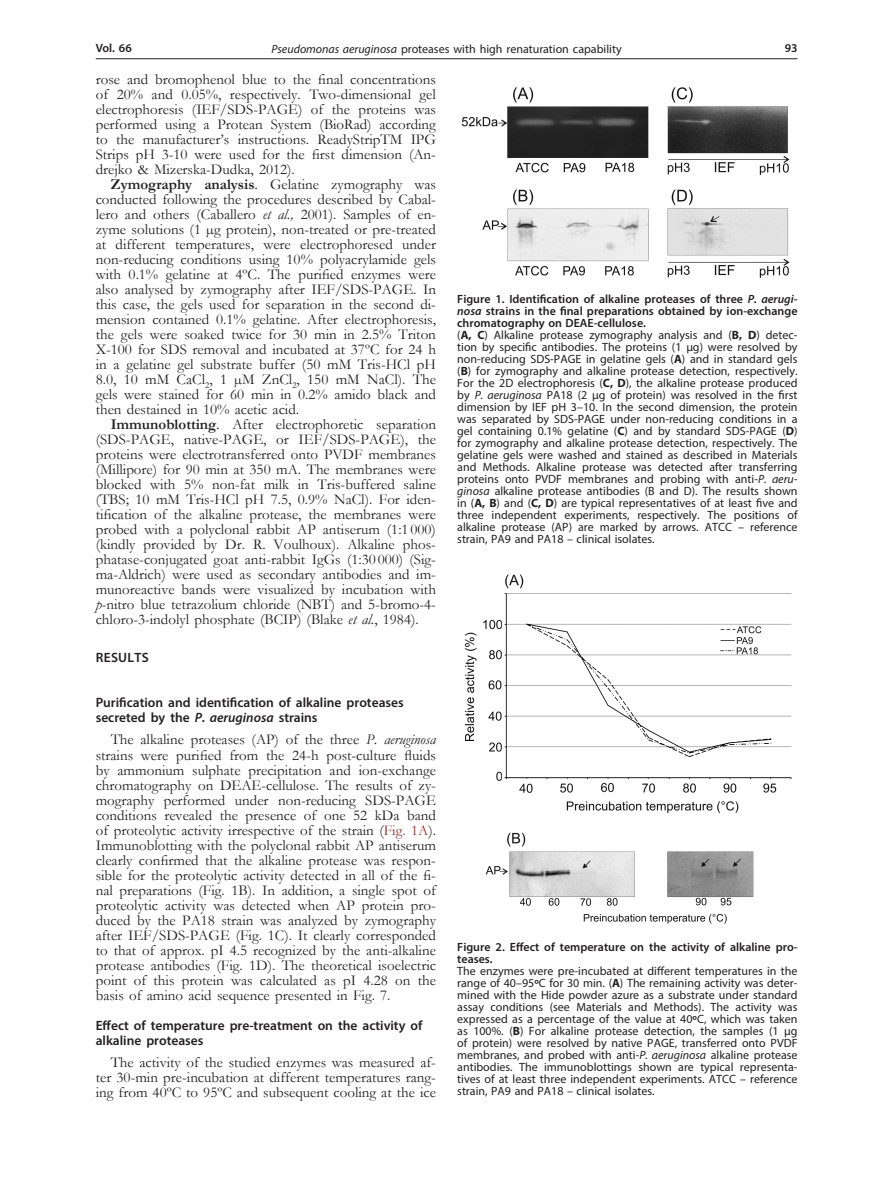
<style>
.page{position:relative;width:872px;height:1191px;background:#fff}
.page>*{position:absolute;margin:0;border:0;box-sizing:border-box;transform-origin:0 0}
.Body_tekst{font:15px/15px "Garamond";color:#231f20;text-align:justify}
.Tytul_2{font:600 13.5px/15px "Myriad Pro";color:#231f20}
.Tytul_1{font:600 13.5px "Myriad Pro";letter-spacing:.02em;color:#231f20}
.Figure_1{font:12px/12px "Myriad Pro";color:#231f20;text-align:justify}
.Figure{font:600 12px/12px "Myriad Pro";color:#231f20;text-align:justify}
.s1{font-style:italic}
.s2{font-weight:700}
.s3{color:#9f2d26}
.s4{font-weight:600}
</style>
<div class="page">
<hr style="left:96px;top:58px;width:701px;height:1px;background:#231f20">
<img style="left:461px;top:87px;width:329px;height:191px">
<img style="left:464px;top:574px;width:328px;height:350px">
<p class="Figure" style="left:96px;top:42px;width:38px">Vol. 66</p>
<p class="Figure_1" style="left:271px;top:43px;width:352px"><span class="s1">Pseudomonas aeruginosa</span> proteases with high renaturation capability</p>
<p class="Figure" style="left:784px;top:42px;width:14px">93</p>
<p class="Body_tekst" style="left:96px;top:72px;width:342px">rose and bromophenol blue to the final concentrations of 20% and 0.05%, respectively. Two-dimensional gel electrophoresis (IEF/SDS-PAGE) of the proteins was performed using a Protean System (BioRad) according to the manufacturer’s instructions. ReadyStripTM IPG Strips pH 3-10 were used for the first dimension (An&shy;drejko &amp; Mizerska-Dudka, 2012).</p>
<p class="Body_tekst" style="left:96px;top:177px;width:342px;text-indent:15px"><span class="s2">Zymography analysis</span><span class="s1">.</span> Gelatine zymography was conducted following the procedures described by Cabal&shy;lero and others (Caballero <span class="s1">et al.,</span> 2001). Samples of en&shy;zyme solutions (1 µg protein), non-treated or pre-treated at different temperatures, were electrophoresed under non-reducing conditions using 10% polyacrylamide gels with 0.1% gelatine at 4ºC. The purified enzymes were also analysed by zymography after IEF/SDS-PAGE. In this case, the gels used for separation in the second di&shy;mension contained 0.1% gelatine. After electrophoresis, the gels were soaked twice for 30 min in 2.5% Triton X-100 for SDS removal and incubated at 37ºC for 24 h in a gelatine gel substrate buffer (50 mM Tris-HCl pH 8.0, 10 mM CaCl<sub>2</sub>, 1 µM ZnCl<sub>2</sub>, 150 mM NaCl). The gels were stained for 60 min in 0.2% amido black and then destained in 10% acetic acid.</p>
<p class="Body_tekst" style="left:96px;top:417px;width:342px;text-indent:15px"><span class="s2">Immunoblotting</span><span class="s1">.</span> After electrophoretic separation (SDS-PAGE, native-PAGE, or IEF/SDS-PAGE), the proteins were electrotransferred onto PVDF membranes (Millipore) for 90 min at 350 mA. The membranes were blocked with 5% non-fat milk in Tris-buffered saline (TBS; 10 mM Tris-HCl pH 7.5, 0.9% NaCl). For iden&shy;tification of the alkaline protease, the membranes were probed with a polyclonal rabbit AP antiserum (1:1 000) (kindly provided by Dr. R. Voulhoux). Alkaline phos&shy;phatase-conjugated goat anti-rabbit IgGs (1:30 000) (Sig&shy;ma-Aldrich) were used as secondary antibodies and im&shy;munoreactive bands were visualized by incubation with <span class="s1">p</span>-nitro blue tetrazolium chloride (NBT) and 5-bromo-4- chloro-3-indolyl phosphate (BCIP) (Blake <span class="s1">et al.</span>, 1984).</p>
<p class="Tytul_1" style="left:96px;top:649px;width:55px">RESULTS</p>
<p class="Tytul_2" style="left:96px;top:694px;width:309px">Purification and identification of alkaline proteases secreted by the <span class="s1">P. aeruginosa</span> strains</p>
<p class="Body_tekst" style="left:96px;top:732px;width:342px;text-indent:15px">The alkaline proteases (AP) of the three <span class="s1">P. aeruginosa </span>strains were purified from the 24-h post-culture fluids by ammonium sulphate precipitation and ion-exchange chromatography on DEAE-cellulose. The results of zy&shy;mography performed under non-reducing SDS-PAGE conditions revealed the presence of one 52 kDa band of proteolytic activity irrespective of the strain (<span class="s3">Fig. 1A</span>).<br>Immunoblotting with the polyclonal rabbit AP antiserum clearly confirmed that the alkaline protease was respon&shy;sible for the proteolytic activity detected in all of the fi&shy;nal preparations (Fig. 1B). In addition, a single spot of proteolytic activity was detected when AP protein pro&shy;duced by the PA18 strain was analyzed by zymography after IEF/SDS-PAGE (Fig. 1C). It clearly corresponded to that of approx. pI 4.5 recognized by the anti-alkaline protease antibodies (Fig. 1D). The theoretical isoelectric point of this protein was calculated as pI 4.28 on the basis of amino acid sequence presented in Fig. 7.</p>
<p class="Tytul_2" style="left:96px;top:1017px;width:328px">Effect of temperature pre-treatment on the activity of alkaline proteases</p>
<p class="Body_tekst" style="left:96px;top:1054px;width:342px;text-indent:15px">The activity of the studied enzymes was measured af&shy;ter 30-min pre-incubation at different temperatures rang&shy;ing from 40ºC to 95ºC and subsequent cooling at the ice</p>
<p class="Figure" style="left:457px;top:293px;width:342px">Figure 1. Identification of alkaline proteases of three <span class="s1">P. aerugi&shy;nosa</span> strains in the final preparations obtained by ion-exchange chromatography on DEAE-cellulose.</p>
<p class="Figure_1" style="left:457px;top:329px;width:342px">(<span class="s2">A, C</span>) Alkaline protease zymography analysis and (<span class="s2">B, D</span>) detec&shy;tion by specific antibodies. The proteins (1 µg) were resolved by non-reducing SDS-PAGE in gelatine gels (<span class="s2">A</span>) and in standard gels (<span class="s2">B</span>) for zymography and alkaline protease detection, respectively.<br>For the 2D electrophoresis (<span class="s2">C, D</span>), the alkaline protease produced by <span class="s1">P. aeruginosa</span> PA18 (2 µg of protein) was resolved in the first dimension by IEF pH 3–10. In the second dimension, the protein was separated by SDS-PAGE under non-reducing conditions in a gel containing 0.1% gelatine (<span class="s2">C</span>) and by standard SDS-PAGE (<span class="s2">D</span>) for zymography and alkaline protease detection, respectively. The gelatine gels were washed and stained as described in Materials and Methods. Alkaline protease was detected after transferring proteins onto PVDF membranes and probing with anti-<span class="s1">P. aeru&shy;ginosa</span> alkaline protease antibodies (B and D). The results shown in (<span class="s2">A, B</span>) and (<span class="s2">C, D</span>) are typical representatives of at least five and three independent experiments, respectively. The positions of alkaline protease (AP) are marked by arrows. ATCC – reference strain, PA9 and PA18 – clinical isolates.</p>
<p class="Figure" style="left:457px;top:940px;width:342px">Figure 2. Effect of temperature on the activity of alkaline pro&shy;teases.</p>
<p class="Figure_1" style="left:457px;top:964px;width:342px">The enzymes were pre-incubated at different temperatures in the range of 40–95<span class="s4">o</span>C for 30 min. (<span class="s2">A</span>) The remaining activity was deter&shy;mined with the Hide powder azure as a substrate under standard assay conditions (see Materials and Methods). The activity was expressed as a percentage of the value at 40<span class="s4">o</span>C, which was taken as 100%. (<span class="s2">B</span>) For alkaline protease detection, the samples (1 µg of protein) were resolved by native PAGE, transferred onto PVDF membranes, and probed with anti-<span class="s1">P. aeruginosa</span> alkaline protease antibodies. The immunoblottings shown are typical representa&shy;tives of at least three independent experiments. ATCC – reference strain, PA9 and PA18 – clinical isolates.</p>
</div>
